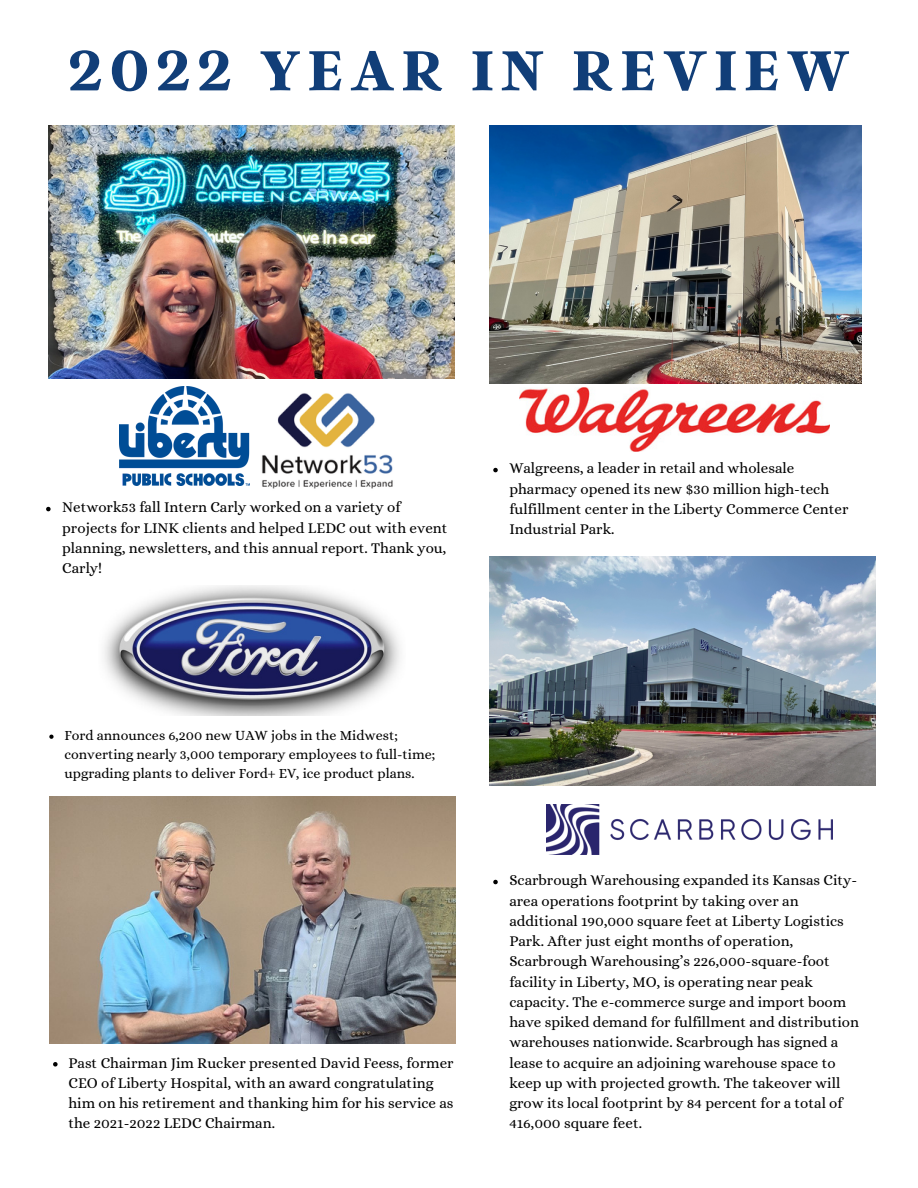
<style>
.page{position:relative;width:918px;height:1188px;background:#fff}
.page>*{position:absolute;margin:0;border:0;box-sizing:border-box;transform-origin:0 0}
.t1{font:700 63px "Argent CF";letter-spacing:.11em;color:#113e78}
.t2{font:15px/20.2px "Alice";color:#000}
.t3{font:14.1px/19px "Alice";color:#000}
</style>
<div class="page">
<img style="left:49px;top:126px;width:406px;height:253px">
<img style="left:490px;top:126px;width:371px;height:257px">
<img style="left:520px;top:388px;width:309px;height:64px">
<img style="left:49px;top:796px;width:406px;height:248px">
<img style="left:104px;top:586px;width:296px;height:129px">
<img style="left:262px;top:393px;width:131px;height:96px">
<svg style="left:46px;top:507px;width:5px;height:4px"></svg>
<svg style="left:53px;top:1062px;width:5px;height:5px"></svg>
<svg style="left:49px;top:735px;width:5px;height:4px"></svg>
<img style="left:490px;top:557px;width:386px;height:228px">
<img style="left:546px;top:805px;width:287px;height:49px">
<svg style="left:493px;top:880px;width:5px;height:4px"></svg>
<img style="left:119px;top:386px;width:131px;height:99px">
<svg style="left:493px;top:468px;width:5px;height:4px"></svg>
<h1 class="t1" style="left:68px;top:29px;width:783px">2022 YEAR IN REVIEW</h1>
<p class="t2" style="left:62px;top:497px;width:387px">Network53 fall Intern Carly worked on a variety of projects for LINK clients and helped LEDC out with event planning, newsletters, and this annual report. Thank you, Carly!</p>
<p class="t2" style="left:509px;top:458px;width:341px">Walgreens, a leader in retail and wholesale pharmacy opened its new $30 million high-tech fulfillment center in the Liberty Commerce Center Industrial Park.</p>
<p class="t3" style="left:64px;top:726px;width:373px">Ford announces 6,200 new UAW jobs in the Midwest; converting nearly 3,000 temporary employees to full-time; upgrading plants to deliver Ford+ EV, ice product plans.</p>
<p class="t2" style="left:68px;top:1052px;width:387px">Past Chairman Jim Rucker presented David Feess, former CEO of Liberty Hospital, with an award congratulating him on his retirement and thanking him for his service as the 2021-2022 LEDC Chairman.</p>
<p class="t2" style="left:509px;top:870px;width:351px">Scarbrough Warehousing expanded its Kansas City&shy;area operations footprint by taking over an additional 190,000 square feet at Liberty Logistics Park. After just eight months of operation, Scarbrough Warehousing’s 226,000-square-foot facility in Liberty, MO, is operating near peak capacity. The e-commerce surge and import boom have spiked demand for fulfillment and distribution warehouses nationwide. Scarbrough has signed a lease to acquire an adjoining warehouse space to keep up with projected growth. The takeover will grow its local footprint by 84 percent for a total of 416,000 square feet.</p>
</div>
